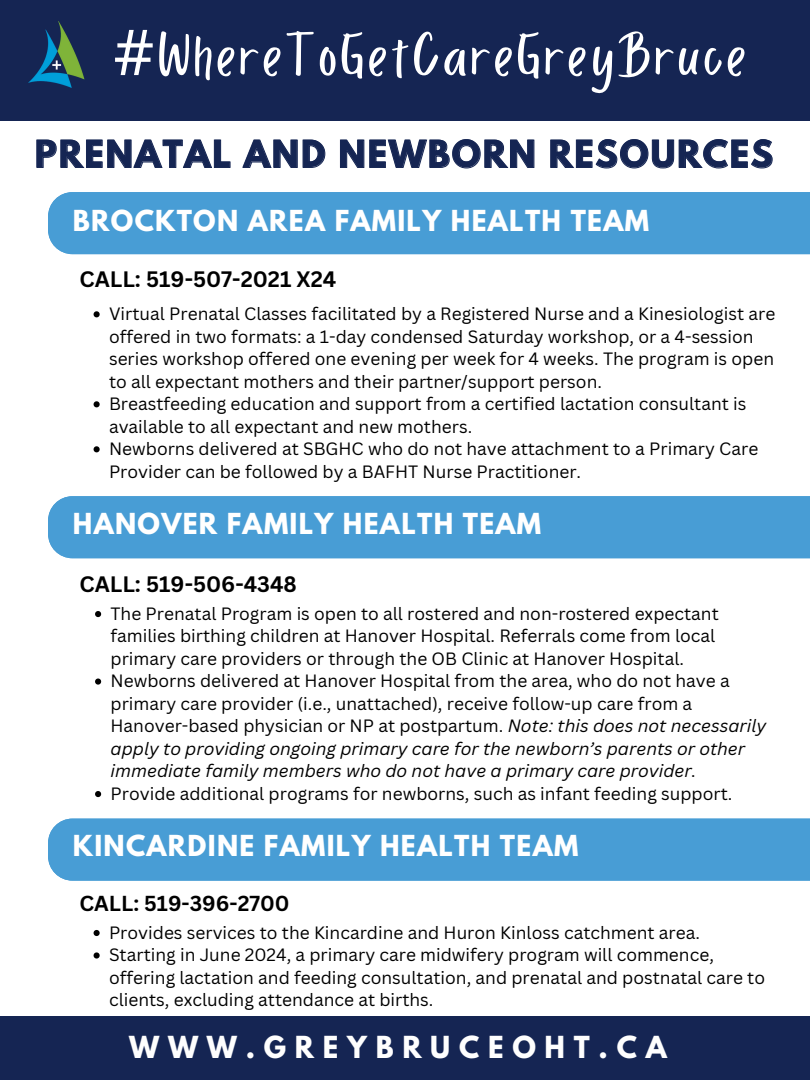
<style>
.page{position:relative;width:810px;height:1080px;background:#fff}
.page>*{position:absolute;margin:0;border:0;box-sizing:border-box;transform-origin:0 0}
.t1{font:63.25px "Porcelain";letter-spacing:.06em;color:#fff}
.t2{font:700 33.12px "League Spartan";letter-spacing:.06em;color:#152553}
.t3{font:700 26.94px "League Spartan";letter-spacing:.325em;color:#fefefe}
.t4{font:700 25.62px "League Spartan";letter-spacing:.05em;color:#fff}
.t5{font:700 21.75px "Canva Sans";color:#000}
.t6{font:700 21.12px "Canva Sans";color:#000}
.t7{font:17.38px/22.5px "Canva Sans";color:#000}
.s1{font-family:"Noto Sans"}
.s2{font-style:italic}
</style>
<div class="page">
<div style="left:0;top:0;width:810px;height:120px;background:#152553"></div>
<img style="left:28px;top:22px;width:57px;height:66px">
<svg style="left:36px;top:139px;width:737px;height:30px"></svg>
<div style="left:0;top:1016px;width:810px;height:64px;background:#152553"></div>
<svg style="left:95px;top:611px;width:6px;height:6px"></svg>
<svg style="left:95px;top:679px;width:6px;height:6px"></svg>
<svg style="left:95px;top:791px;width:6px;height:6px"></svg>
<div style="left:48px;top:496px;width:762px;height:62px;background:#489dd5"></div>
<div style="left:48px;top:192px;width:762px;height:62px;background:#489dd5"></div>
<svg style="left:94px;top:311px;width:6px;height:6px"></svg>
<svg style="left:94px;top:401px;width:6px;height:6px"></svg>
<svg style="left:94px;top:446px;width:6px;height:6px"></svg>
<div style="left:48px;top:819px;width:762px;height:61px;background:#489dd5"></div>
<svg style="left:94px;top:930px;width:6px;height:6px"></svg>
<svg style="left:94px;top:952px;width:6px;height:7px"></svg>
<h1 class="t1" style="left:113px;top:21px;width:634px"><span class="s1">#</span>WhereToGetCareGreyBruce</h1>
<h2 class="t2" style="left:35px;top:138px;width:740px">PRENATAL AND NEWBORN RESOURCES</h2>
<h4 class="t4" style="left:73px;top:208px;width:578px">BROCKTON AREA FAMILY HEALTH TEAM</h4>
<p class="t5" style="left:80px;top:263px;width:258px">CALL: 519-507-2021 X24</p>
<p class="t7" style="left:109px;top:302px;width:668px">Virtual Prenatal Classes facilitated by a Registered Nurse and a Kinesiologist are offered in two formats: a 1-day condensed Saturday workshop, or a 4-session series workshop offered one evening per week for 4 weeks. The program is open to all expectant mothers and their partner/support person.</p>
<p class="t7" style="left:109px;top:392px;width:639px">Breastfeeding education and support from a certified lactation consultant is available to all expectant and new mothers.</p>
<p class="t7" style="left:109px;top:437px;width:651px">Newborns delivered at SBGHC who do not have attachment to a Primary Care<br>Provider can be followed by a BAFHT Nurse Practitioner.</p>
<p class="t4" style="left:73px;top:511px;width:470px">HANOVER FAMILY HEALTH TEAM</p>
<p class="t5" style="left:80px;top:568px;width:219px">CALL: 519-506-4348</p>
<h4 class="t7" style="left:111px;top:602px;width:610px">The Prenatal Program is open to all rostered and non-rostered expectant families birthing children at Hanover Hospital. Referrals come from local primary care providers or through the OB Clinic at Hanover Hospital.</h4>
<p class="t7" style="left:111px;top:669px;width:657px">Newborns delivered at Hanover Hospital from the area, who do not have a primary care provider (i.e., unattached), receive follow-up care from a Hanover-based physician or NP at postpartum. <span class="s2">Note: this does not necessarily apply to providing ongoing primary care for the newborn’s parents or other immediate family members who do not have a primary care provider.</span></p>
<p class="t7" style="left:111px;top:782px;width:623px">Provide additional programs for newborns, such as infant feeding support.</p>
<h4 class="t4" style="left:73px;top:833px;width:507px">KINCARDINE FAMILY HEALTH TEAM</h4>
<p class="t6" style="left:80px;top:889px;width:212px">CALL: 519-396-2700</p>
<p class="t7" style="left:109px;top:921px;width:593px">Provides services to the Kincardine and Huron Kinloss catchment area.</p>
<p class="t7" style="left:109px;top:943px;width:658px">Starting in June 2024, a primary care midwifery program will commence, offering lactation and feeding consultation, and prenatal and postnatal care to clients, excluding attendance at births.</p>
<p class="t3" style="left:129px;top:1034px;width:539px">WWW.GREYBRUCEOHT.CA</p>
</div>
